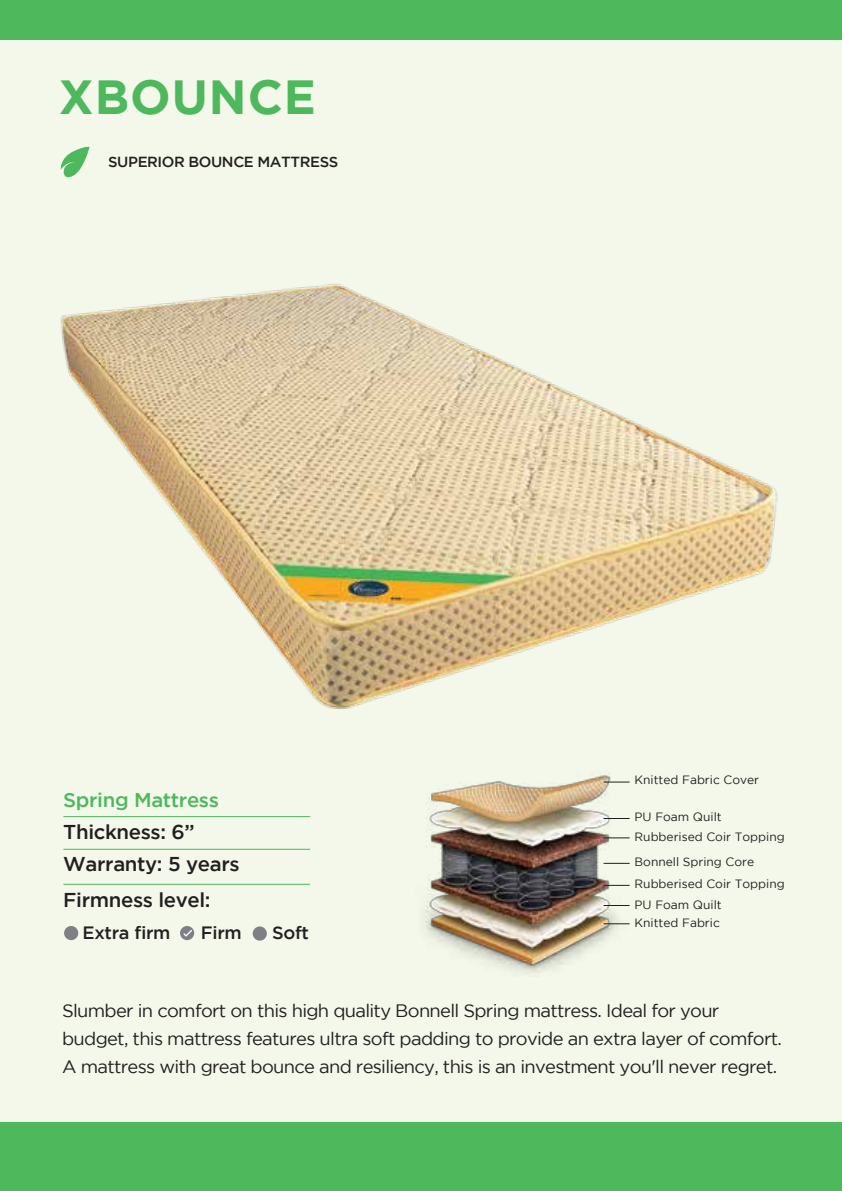
<style>
.page{position:relative;width:842px;height:1191px;background:#fff}
.page>*{position:absolute;margin:0;border:0;box-sizing:border-box;transform-origin:0 0}
.t1{font:700 47.8px "Gotham";letter-spacing:.02em;color:#4db85c}
.t2{font:500 20px/32px "Gotham";letter-spacing:-.02em;color:#231f20}
.t3{font:500 20px "Gotham";letter-spacing:-.02em;color:#4db85c}
.t4{font:18px/28.2px "Gotham";letter-spacing:-.04em;color:#231f20}
.t5{font:500 17.8px "Gotham";letter-spacing:-.02em;color:#231f20}
.t6{font:500 14.6px "Gotham";letter-spacing:-.025em;color:#231f20}
.t7{font:12px "Gotham";color:#231f20}
</style>
<div class="page">
<div style="left:0;top:6px;width:841px;height:1185px;background:#f3f8ea"></div>
<div style="left:0;top:1122px;width:841px;height:69px;background:#4db85c"></div>
<div style="left:0;top:0;width:841px;height:40px;background:#4db85c"></div>
<hr style="left:63px;top:883px;width:247px;height:1px;background:#4db85c">
<div style="left:180px;top:926px;width:14px;height:14px;background:#7e8083;border-radius:50%"></div>
<div style="left:252px;top:926px;width:15px;height:14px;background:#7e8083;border-radius:50%"></div>
<div style="left:64px;top:926px;width:14px;height:14px;background:#7e8083;border-radius:50%"></div>
<svg style="left:183px;top:930px;width:9px;height:6px"></svg>
<img style="left:60px;top:146px;width:718px;height:704px">
<img style="left:391px;top:689px;width:257px;height:285px">
<svg style="left:603px;top:923px;width:26px;height:1px"></svg>
<svg style="left:603px;top:781px;width:26px;height:1px"></svg>
<svg style="left:603px;top:818px;width:26px;height:1px"></svg>
<svg style="left:603px;top:863px;width:26px;height:1px"></svg>
<svg style="left:603px;top:905px;width:26px;height:1px"></svg>
<svg style="left:603px;top:837px;width:26px;height:1px"></svg>
<svg style="left:603px;top:885px;width:26px;height:1px"></svg>
<svg style="left:60px;top:146px;width:29px;height:36px"></svg>
<h1 class="t1" style="left:59px;top:70px;width:258px">XBOUNCE</h1>
<p class="t6" style="left:108px;top:154px;width:232px">SUPERIOR BOUNCE MATTRESS</p>
<p class="t3" style="left:63px;top:788px;width:157px">Spring Mattress</p>
<p class="t2" style="left:63px;top:815px;width:178px">Thickness: 6”<br>Warranty: 5 years</p>
<p class="t2" style="left:63px;top:883px;width:149px">Firmness level:</p>
<p class="t5" style="left:82px;top:922px;width:89px">Extra firm</p>
<p class="t5" style="left:201px;top:922px;width:42px">Firm</p>
<p class="t5" style="left:272px;top:922px;width:38px">Soft</p>
<p class="t7" style="left:634px;top:773px;width:126px">Knitted Fabric Cover</p>
<p class="t7" style="left:634px;top:810px;width:89px">PU Foam Quilt</p>
<p class="t7" style="left:634px;top:855px;width:121px">Bonnell Spring Core</p>
<p class="t7" style="left:634px;top:898px;width:89px">PU Foam Quilt</p>
<p class="t7" style="left:634px;top:830px;width:151px">Rubberised Coir Topping</p>
<p class="t7" style="left:634px;top:877px;width:151px">Rubberised Coir Topping</p>
<p class="t7" style="left:634px;top:916px;width:87px">Knitted Fabric</p>
<p class="t4" style="left:62px;top:995px;width:721px">Slumber in comfort on this high quality Bonnell Spring mattress. Ideal for your budget, this mattress features ultra soft padding to provide an extra layer of comfort.<br>A mattress with great bounce and resiliency, this is an investment you'll never regret.</p>
</div>
